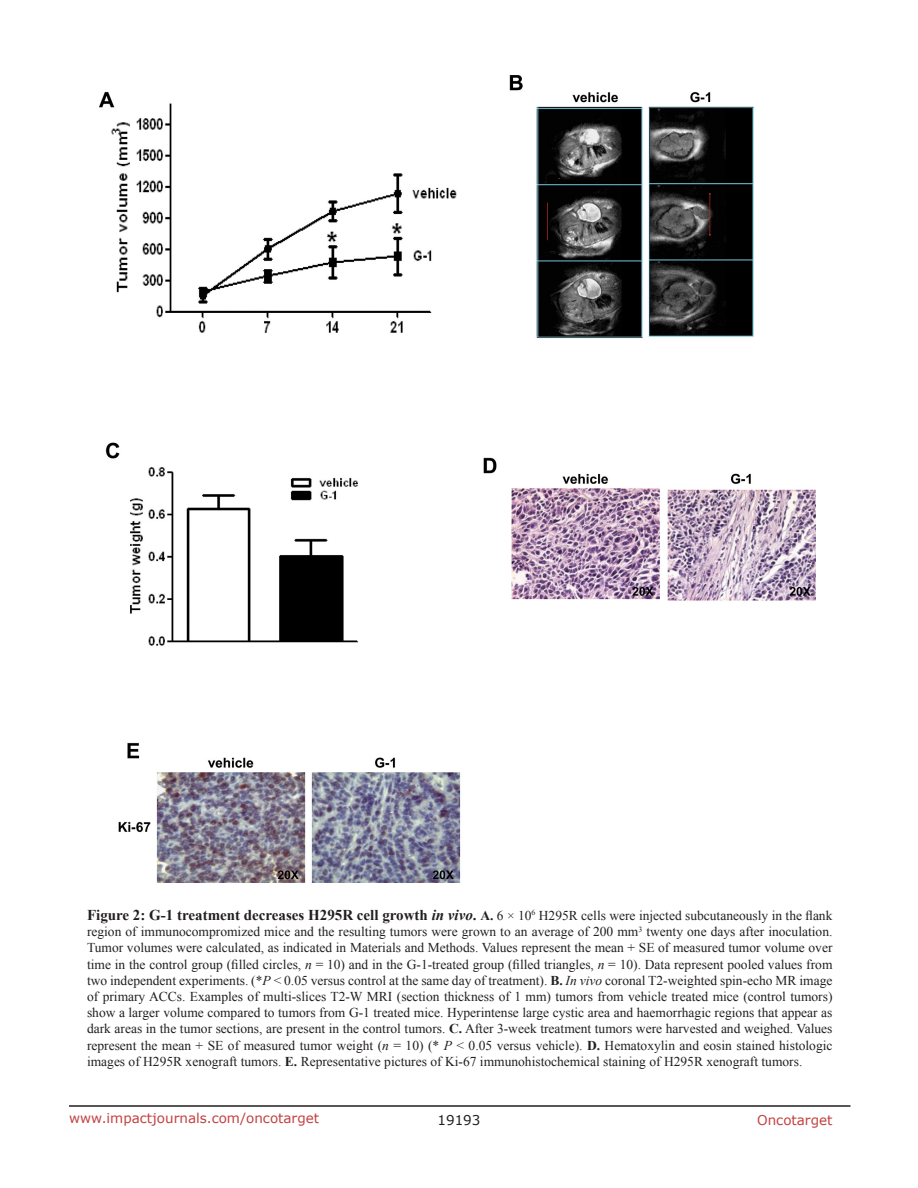
<style>
.page{position:relative;width:918px;height:1188px;background:#fff}
.page>*{position:absolute;margin:0;border:0;box-sizing:border-box;transform-origin:0 0}
.FigureText{font:13.5px/16.2px "Times New Roman";color:#231f20;text-align:justify}
.t1{font:13.5px "Verdana";color:#c24141}
.t2{font:13.5px "Verdana";color:#231f20}
.s1{font-weight:700;font-size:15px}
.s2{font-weight:700;font-style:italic;font-size:15px}
.s3{font-weight:700}
.s4{font-style:italic}
</style>
<div class="page">
<hr style="left:69px;top:1105px;width:781px;height:2px;background:#231f20">
<img style="left:99px;top:75px;width:717px;height:808px">
<p class="FigureText" style="left:87px;top:907px;width:747px"><span class="s1">Figure 2: G-1 treatment decreases H295R cell growth</span> <span class="s2">in vivo</span><span class="s1">.</span> <span class="s3">A.</span> 6 × 10<sup>6</sup> H295R cells were injected subcutaneously in the flank region of immunocompromized mice and the resulting tumors were grown to an average of 200 mm<sup>3</sup> twenty one days after inoculation.<br>Tumor volumes were calculated, as indicated in Materials and Methods. Values represent the mean + SE of measured tumor volume over time in the control group (filled circles, <span class="s4">n</span> = 10) and in the G-1-treated group (filled triangles, <span class="s4">n</span> = 10). Data represent pooled values from two independent experiments. (*<span class="s4">P</span> &lt; 0.05 versus control at the same day of treatment). <span class="s3">B.</span> <span class="s4">In vivo</span> coronal T2-weighted spin-echo MR image of primary ACCs. Examples of multi-slices T2-W MRI (section thickness of 1 mm) tumors from vehicle treated mice (control tumors) show a larger volume compared to tumors from G-1 treated mice. Hyperintense large cystic area and haemorrhagic regions that appear as dark areas in the tumor sections, are present in the control tumors. <span class="s3">C.</span> After 3-week treatment tumors were harvested and weighed. Values represent the mean + SE of measured tumor weight (<span class="s4">n</span> = 10) (* <span class="s4">P</span> &lt; 0.05 versus vehicle). <span class="s3">D.</span> Hematoxylin and eosin stained histologic images of H295R xenograft tumors. <span class="s3">E.</span> Representative pictures of Ki-67 immunohistochemical staining of H295R xenograft tumors.</p>
<p class="t1" style="left:69px;top:1109px;width:252px">www.impactjournals.com/oncotarget</p>
<p class="t2" style="left:438px;top:1111px;width:44px">19193</p>
<p class="t1" style="left:757px;top:1111px;width:77px">Oncotarget</p>
</div>
